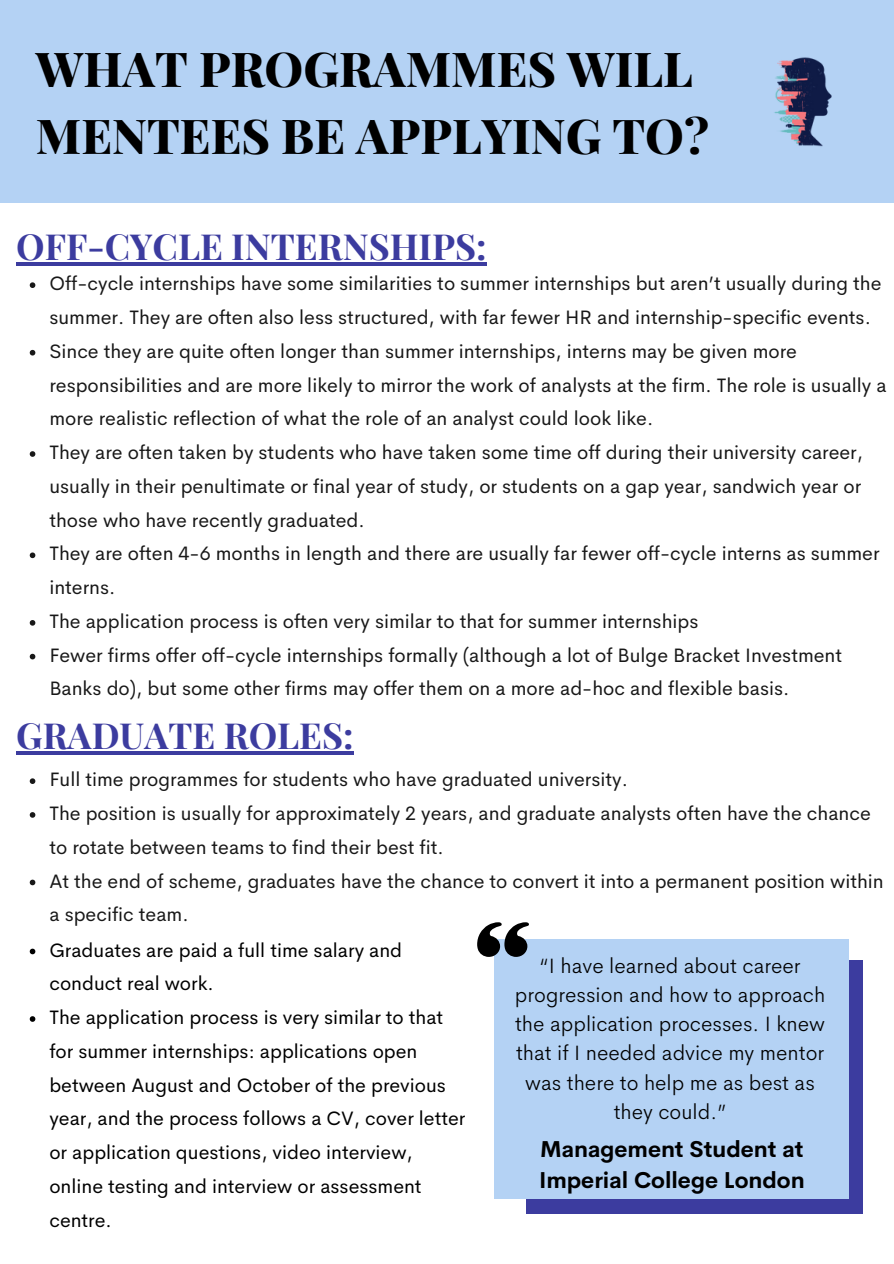
<style>
.page{position:relative;width:894px;height:1264px;background:#fff}
.page>*{position:absolute;margin:0;border:0;box-sizing:border-box;transform-origin:0 0}
.t1{font:800 48px/66.3px "Playfair Display";color:#000}
.t2{font:700 36px "Playfair Display";color:#3c3c9f}
.t3{font:700 22.5px/31.5px "Cerebri Sans";color:#000}
.t4{font:300 21px/29.2px "Cerebri Sans";color:#000;text-align:center}
.t5{font:19.5px/33.8px "Cerebri Sans";color:#181818}
.t6{font:19.5px/33.8px "Cerebri Sans";color:#000}
</style>
<div class="page">
<svg style="left:30px;top:778px;width:5px;height:6px"></svg>
<svg style="left:30px;top:812px;width:5px;height:5px"></svg>
<svg style="left:30px;top:879px;width:5px;height:6px"></svg>
<hr style="left:16px;top:751px;width:337px;height:3px;background:#3c3c9f">
<svg style="left:30px;top:282px;width:5px;height:6px"></svg>
<svg style="left:30px;top:350px;width:5px;height:5px"></svg>
<svg style="left:30px;top:451px;width:5px;height:6px"></svg>
<svg style="left:30px;top:552px;width:5px;height:6px"></svg>
<svg style="left:30px;top:620px;width:5px;height:5px"></svg>
<svg style="left:30px;top:653px;width:5px;height:6px"></svg>
<hr style="left:16px;top:262px;width:470px;height:3px;background:#3c3c9f">
<div style="left:0;top:0;width:893px;height:203px;background:#b4d2f4"></div>
<img style="left:774px;top:57px;width:58px;height:90px">
<svg style="left:30px;top:948px;width:5px;height:6px"></svg>
<svg style="left:30px;top:1016px;width:5px;height:5px"></svg>
<div style="left:526px;top:960px;width:335px;height:253px;background:#3c3c9f"></div>
<div style="left:494px;top:939px;width:354px;height:259px;background:#b4d2f4"></div>
<svg style="left:477px;top:922px;width:52px;height:34px"></svg>
<p class="t1" style="left:36px;top:34px;width:674px">WHAT PROGRAMMES WILL<br>MENTEES BE APPLYING TO?</p>
<p class="t2" style="left:16px;top:221px;width:472px">OFF-CYCLE INTERNSHIPS:</p>
<p class="t5" style="left:49px;top:266px;width:833px">Off-cycle internships have some similarities to summer internships but aren’t usually during the summer. They are often also less structured, with far fewer HR and internship-specific events.</p>
<p class="t5" style="left:49px;top:334px;width:838px">Since they are quite often longer than summer internships, interns may be given more responsibilities and are more likely to mirror the work of analysts at the firm. The role is usually a more realistic reflection of what the role of an analyst could look like.</p>
<p class="t5" style="left:49px;top:435px;width:814px;text-align:justify">They are often taken by students who have taken some time off during their university career, usually in their penultimate or final year of study, or students on a gap year, sandwich year or those who have recently graduated.</p>
<p class="t5" style="left:49px;top:536px;width:831px">They are often 4-6 months in length and there are usually far fewer off-cycle interns as summer interns.</p>
<p class="t5" style="left:49px;top:604px;width:650px">The application process is often very similar to that for summer internships</p>
<h2 class="t5" style="left:49px;top:638px;width:794px">Fewer firms offer off-cycle internships formally (although a lot of Bulge Bracket Investment<br>Banks do), but some other firms may offer them on a more ad-hoc and flexible basis.</h2>
<p class="t2" style="left:16px;top:710px;width:339px">GRADUATE ROLES:</p>
<h1 class="t5" style="left:49px;top:762px;width:580px">Full time programmes for students who have graduated university.</h1>
<p class="t5" style="left:49px;top:796px;width:822px">The position is usually for approximately 2 years, and graduate analysts often have the chance to rotate between teams to find their best fit.</p>
<h2 class="t5" style="left:49px;top:863px;width:835px">At the end of scheme, graduates have the chance to convert it into a permanent position within a specific team.</h2>
<p class="t6" style="left:49px;top:932px;width:354px">Graduates are paid a full time salary and conduct real work.</p>
<p class="t6" style="left:49px;top:1000px;width:417px">The application process is very similar to that for summer internships: applications open between August and October of the previous year, and the process follows a CV, cover letter or application questions, video interview, online testing and interview or assessment centre.</p>
<p class="t4" style="left:514px;top:950px;width:312px">“I have learned about career progression and how to approach the application processes. I knew that if I needed advice my mentor was there to help me as best as they could.”</p>
<h4 class="t3" style="left:539px;top:1132px;width:267px">Management Student at<br>Imperial College London</h4>
</div>
